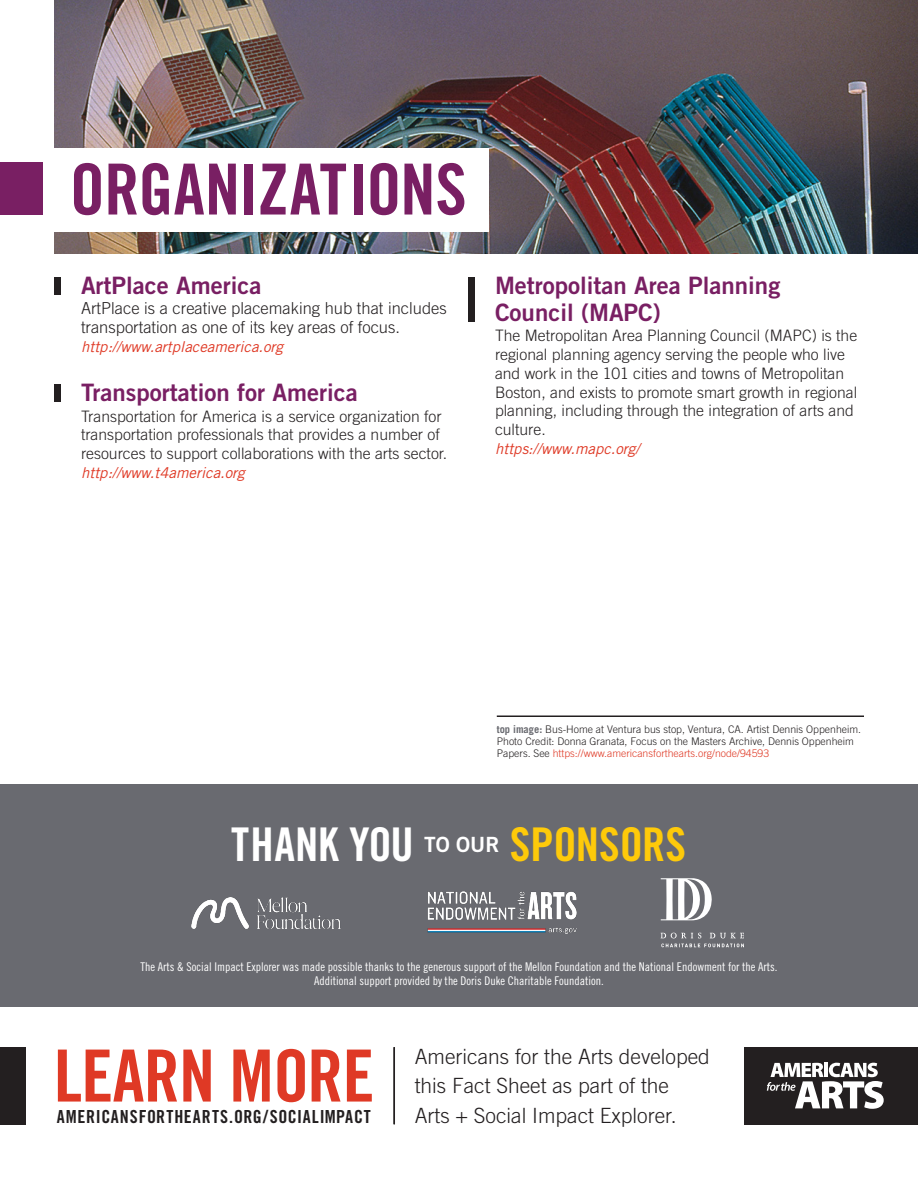
<style>
.page{position:relative;width:918px;height:1188px;background:#fff}
.page>*{position:absolute;margin:0;border:0;box-sizing:border-box;transform-origin:0 0}
.h1_-_red{font:72px "Trade Gothic LT Std Bd Cn 20";letter-spacing:-.01em;color:#df3925}
.h1_-_purple{font:70.5px "Trade Gothic LT Std Bd Cn 20";letter-spacing:-.01em;color:#791f63}
.t1{font:46.5px "Trade Gothic LT Std Bd Cn 20";color:#fff}
.h2_-_orgs_purple{font:24px/27px "Trade Gothic LT Std Bd 2";color:#791f63}
.description_-_social{font:300 21px/29.7px "Trade Gothic LT Std";color:#231f20}
.link_-_social_impact{font:18px "Trade Gothic LT Std Bd Cn 20";letter-spacing:.035em;color:#231f20}
.details_-_p{font:300 16.5px/18.8px "Trade Gothic LT Std";color:#231f20}
.details_-_p-2{font:300 15.75px/18.8px "Trade Gothic LT Std";color:#231f20}
.details_-_contact{font:italic 15px "Trade Gothic LT Std";color:#df3925}
.t2{font:12px/13.5px "Trade Gothic LT Std Cn 18";color:#fff;text-align:center}
.reference{font:300 10.5px/12.3px "Trade Gothic LT Std";color:#231f20}
.s1{font-weight:700;color:#696a70}
.s2{color:#df3925}
.s3{color:#feca0a}
</style>
<div class="page">
<img style="left:54px;top:0;width:864px;height:254px">
<hr style="left:497px;top:716px;width:367px;height:1px;background:#231f20">
<div style="left:0;top:162px;width:42px;height:52px;background:#791f63"></div>
<div style="left:47px;top:148px;width:442px;height:84px;background:#fff"></div>
<div style="left:54px;top:277px;width:6px;height:17px;background:#231f20"></div>
<div style="left:54px;top:384px;width:6px;height:17px;background:#231f20"></div>
<div style="left:469px;top:277px;width:6px;height:44px;background:#231f20"></div>
<div style="left:0;top:784px;width:918px;height:223px;background:#696a70"></div>
<img style="left:192px;top:898px;width:148px;height:30px">
<img style="left:427px;top:891px;width:150px;height:43px">
<svg style="left:661px;top:878px;width:51px;height:42px"></svg>
<svg style="left:661px;top:944px;width:83px;height:3px"></svg>
<svg style="left:710px;top:933px;width:34px;height:5px"></svg>
<svg style="left:661px;top:933px;width:41px;height:5px"></svg>
<div style="left:0;top:1047px;width:26px;height:77px;background:#231f20"></div>
<hr style="left:394px;top:1047px;width:1px;height:77px;background:#231f20">
<div style="left:744px;top:1047px;width:174px;height:77px;background:#231f20"></div>
<svg style="left:767px;top:1063px;width:117px;height:46px"></svg>
<h1 class="h1_-_purple" style="left:70px;top:147px;width:399px">ORGANIZATIONS</h1>
<h2 class="h2_-_orgs_purple" style="left:81px;top:272px;width:182px">ArtPlace America</h2>
<p class="details_-_p" style="left:81px;top:299px;width:367px">ArtPlace is a creative placemaking hub that includes transportation as one of its key areas of focus.</p>
<p class="details_-_contact" style="left:81px;top:337px;width:204px">http://www.artplaceamerica.org</p>
<h2 class="h2_-_orgs_purple" style="left:81px;top:379px;width:278px">Transportation for America</h2>
<p class="details_-_p-2" style="left:81px;top:406px;width:368px">Transportation for America is a service organization for transportation professionals that provides a number of resources to support collaborations with the arts sector.</p>
<p class="details_-_contact" style="left:81px;top:463px;width:165px">http://www.t4america.org</p>
<h2 class="h2_-_orgs_purple" style="left:495px;top:272px;width:287px">Metropolitan Area Planning<br>Council (MAPC)</h2>
<p class="details_-_p-2" style="left:495px;top:326px;width:364px">The Metropolitan Area Planning Council (MAPC) is the regional planning agency serving the people who live and work in the 101 cities and towns of Metropolitan Boston, and exists to promote smart growth in regional planning, including through the integration of arts and culture.</p>
<p class="details_-_contact" style="left:495px;top:439px;width:146px">https://www.mapc.org/</p>
<p class="reference" style="left:497px;top:723px;width:366px"><span class="s1">top image:</span> Bus-Home at Ventura bus stop, Ventura, CA. Artist Dennis Oppenheim.<br>Photo Credit: Donna Granata, Focus on the Masters Archive, Dennis Oppenheim<br>Papers. See <span class="s2">https://www.americansforthearts.org/node/94593</span></p>
<h3 class="t1" style="left:231px;top:816px;width:456px">THANK YOU <sup>TO</sup> <sup>OUR</sup> <span class="s3">SPONSORS</span></h3>
<p class="t2" style="left:140px;top:960px;width:639px">The Arts &amp; Social Impact Explorer was made possible thanks to the generous support of the Mellon Foundation and the National Endowment for the Arts.<br>Additional support provided by the Doris Duke Charitable Foundation.</p>
<h1 class="h1_-_red" style="left:54px;top:1032px;width:322px">LEARN MORE</h1>
<p class="link_-_social_impact" style="left:57px;top:1106px;width:315px">AMERICANSFORTHEARTS.ORG/SOCIALIMPACT</p>
<p class="description_-_social" style="left:415px;top:1041px;width:297px">Americans for the Arts developed this Fact Sheet as part of the<br>Arts + Social Impact Explorer.</p>
</div>
